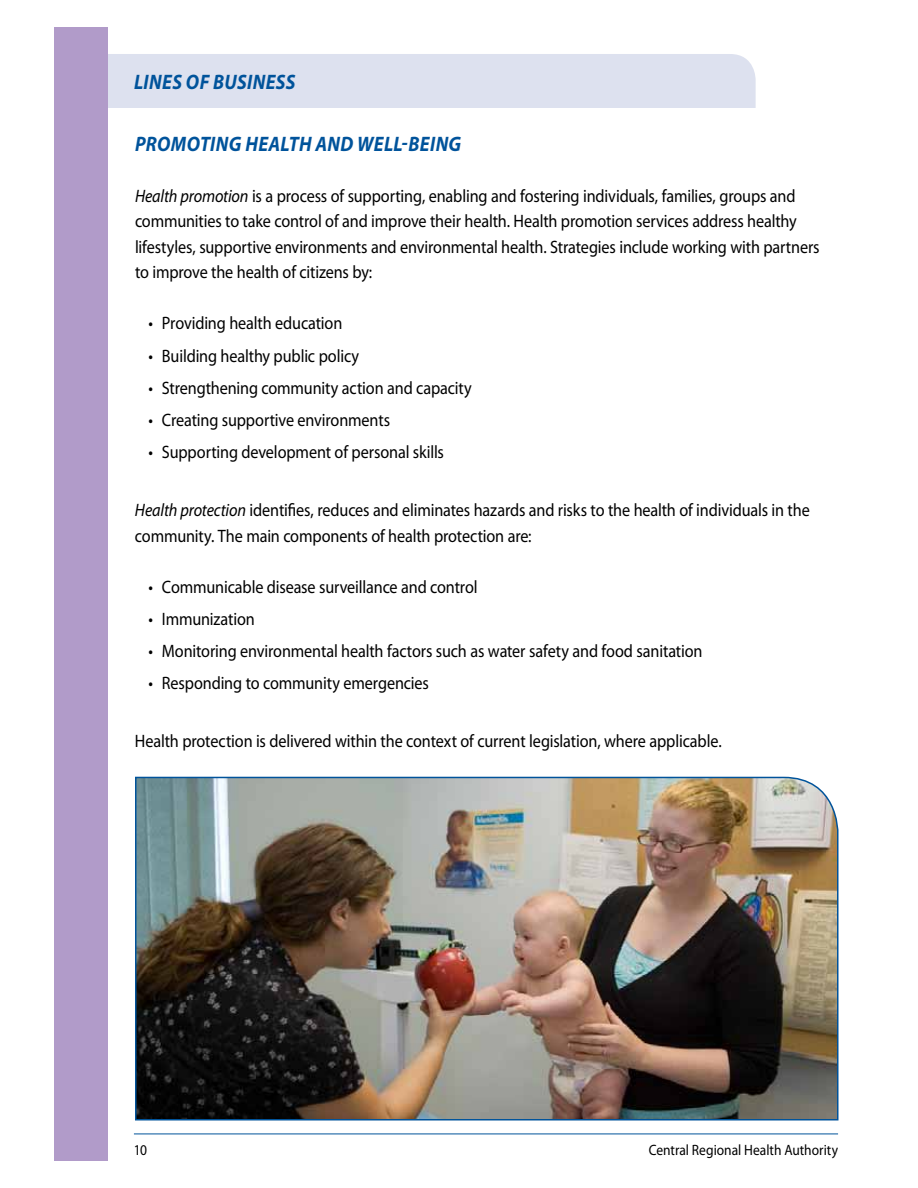
<style>
.page{position:relative;width:918px;height:1188px;background:#fff}
.page>*{position:absolute;margin:0;border:0;box-sizing:border-box;transform-origin:0 0}
.t1{font:italic 700 21px "Myriad Pro";letter-spacing:.02em;color:#00539b;scale:.9 1}
.t2{font:18px/25.5px "Myriad Pro";letter-spacing:-.01em;color:#000;scale:.9 1}
.t3{font:15px "Myriad Pro";color:#000;scale:.9 1}
.s1{font-style:italic}
</style>
<div class="page">
<div style="left:54px;top:27px;width:54px;height:1134px;background:#b19bc9"></div>
<hr style="left:134px;top:1134px;width:704px;height:1px;background:#00539b">
<img style="left:135px;top:776px;width:704px;height:345px">
<div style="left:108px;top:54px;width:648px;height:54px;background:#dde1ef"></div>
<p class="t1" style="left:134px;top:68px;width:170px">LINES OF BUSINESS</p>
<p class="t1" style="left:135px;top:130px;width:364px">PROMOTING HEALTH AND WELL-BEING</p>
<p class="t2" style="left:135px;top:183px;width:762px"><span class="s1">Health promotion</span> is a process of supporting, enabling and fostering individuals, families, groups and communities to take control of and improve their health. Health promotion services address healthy lifestyles, supportive environments and environmental health. Strategies include working with partners to improve the health of citizens by:</p>
<p class="t2" style="left:148px;top:310px;width:217px">• Providing health education</p>
<p class="t2" style="left:148px;top:342px;width:236px">• Building healthy public policy</p>
<p class="t2" style="left:148px;top:375px;width:361px">• Strengthening community action and capacity</p>
<p class="t2" style="left:148px;top:407px;width:270px">• Creating supportive environments</p>
<p class="t2" style="left:148px;top:439px;width:330px">• Supporting development of personal skills</p>
<p class="t2" style="left:135px;top:497px;width:751px"><span class="s1">Health protection</span> identifies, reduces and eliminates hazards and risks to the health of individuals in the community. The main components of health protection are:</p>
<p class="t2" style="left:148px;top:573px;width:367px">• Communicable disease surveillance and control</p>
<p class="t2" style="left:148px;top:606px;width:120px">• Immunization</p>
<p class="t2" style="left:148px;top:638px;width:617px">• Monitoring environmental health factors such as water safety and food sanitation</p>
<p class="t2" style="left:148px;top:670px;width:313px">• Responding to community emergencies</p>
<p class="t2" style="left:135px;top:728px;width:653px">Health protection is delivered within the context of current legislation, where applicable.</p>
<p class="t3" style="left:134px;top:1140px;width:16px">10</p>
<p class="t3" style="left:649px;top:1140px;width:212px">Central Regional Health Authority</p>
</div>
